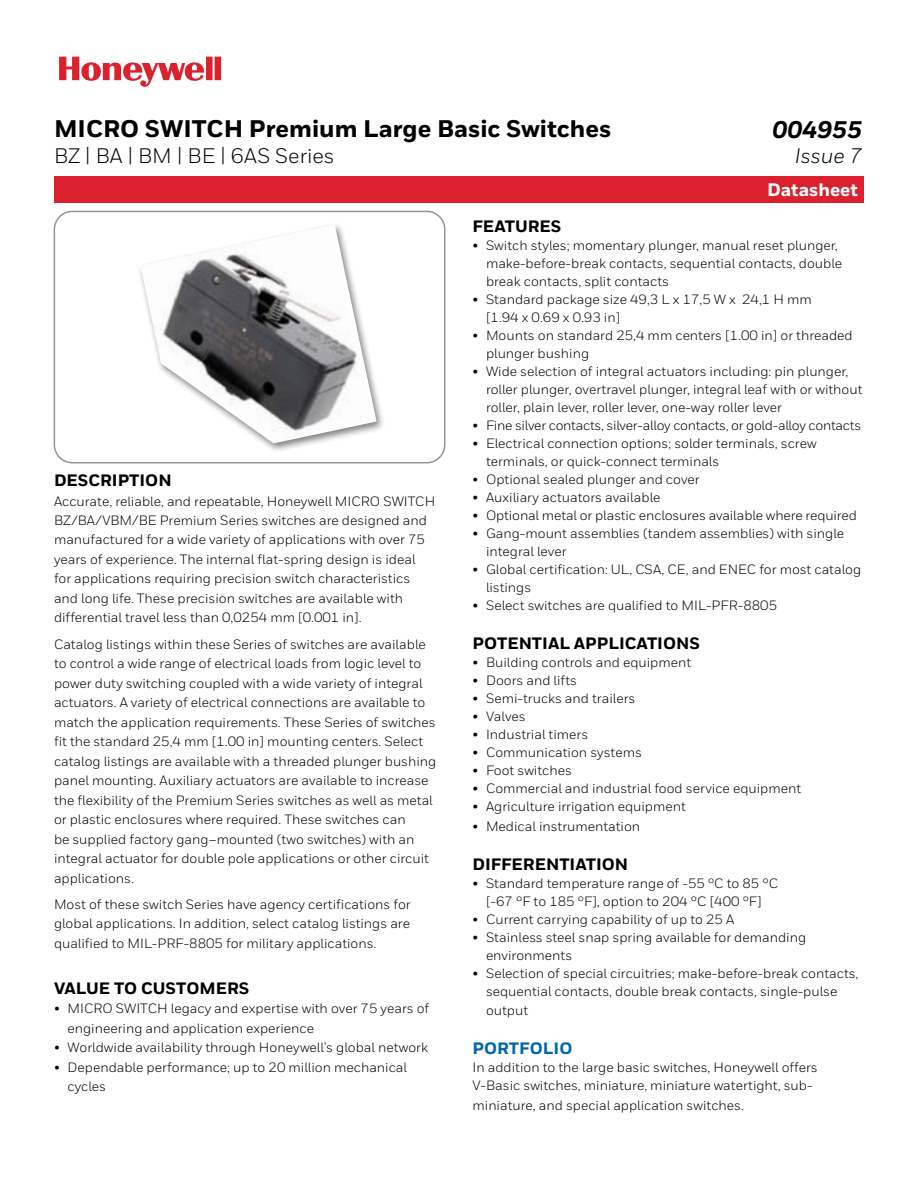
<style>
.page{position:relative;width:918px;height:1188px;background:#fff}
.page>*{position:absolute;margin:0;border:0;box-sizing:border-box;transform-origin:0 0}
.t1{font:800 24px "Honeywell Sans";color:#000}
.t2{font:italic 800 24px "Honeywell Sans";color:#000}
.t3{font:21px "Honeywell Sans";color:#000}
.t4{font:italic 21px "Honeywell Sans";letter-spacing:-.005em;color:#000}
.t5{font:800 18px "Honeywell Sans";color:#fff}
.t6{font:800 16.5px "Honeywell Sans";color:#000}
.t7{font:800 16.5px "Honeywell Sans";color:#0069aa}
.t8{font:13.5px/19.5px "Honeywell Sans";color:#000}
.t9{font:13.5px "Honeywell Sans";letter-spacing:-.02em;color:#000}
</style>
<div class="page">
<div style="left:54px;top:211px;width:392px;height:252px;border:2px solid #939598;border-radius:18px"></div>
<div style="left:54px;top:176px;width:810px;height:27px;background:#dc202e"></div>
<div style="left:137px;top:221px;width:249px;height:233px;background:#000;opacity:.5"></div>
<img style="left:140px;top:225px;width:237px;height:218px">
<svg style="left:59px;top:57px;width:162px;height:30px"></svg>
<h1 class="t1" style="left:54px;top:114px;width:559px">MICRO SWITCH Premium Large Basic Switches</h1>
<h2 class="t3" style="left:54px;top:143px;width:282px">BZ | BA | BM | BE | 6AS Series</h2>
<h1 class="t2" style="left:772px;top:115px;width:91px">004955</h1>
<h2 class="t4" style="left:795px;top:143px;width:69px">Issue 7</h2>
<h3 class="t5" style="left:767px;top:179px;width:92px">Datasheet</h3>
<p class="t6" style="left:54px;top:470px;width:119px">DESCRIPTION</p>
<p class="t8" style="left:54px;top:491px;width:383px">Accurate, reliable, and repeatable, Honeywell MICRO SWITCH BZ/BA/VBM/BE Premium Series switches are designed and manufactured for a wide variety of applications with over 75 years of experience. The internal flat-spring design is ideal for applications requiring precision switch characteristics and long life. These precision switches are available with differential travel less than 0,0254 mm [0.001 in].</p>
<p class="t8" style="left:54px;top:634px;width:384px">Catalog listings within these Series of switches are available to control a wide range of electrical loads from logic level to power duty switching coupled with a wide variety of integral actuators. A variety of electrical connections are available to match the application requirements. These Series of switches fit the standard 25,4 mm [1.00 in] mounting centers. Select catalog listings are available with a threaded plunger bushing panel mounting. Auxiliary actuators are available to increase the flexibility of the Premium Series switches as well as metal or plastic enclosures where required. These switches can<br>be supplied factory gang–mounted (two switches) with an integral actuator for double pole applications or other circuit applications.</p>
<p class="t8" style="left:54px;top:894px;width:358px;text-align:justify">Most of these switch Series have agency certifications for global applications. In addition, select catalog listings are qualified to MIL-PRF-8805 for military applications.</p>
<p class="t6" style="left:54px;top:978px;width:197px">VALUE TO CUSTOMERS</p>
<p class="t8" style="left:68px;top:999px;width:363px;text-indent:-14px">• MICRO SWITCH legacy and expertise with over 75 years of engineering and application experience</p>
<p class="t8" style="left:54px;top:1038px;width:375px">• Worldwide availability through Honeywell’s global network</p>
<p class="t8" style="left:68px;top:1057px;width:341px;text-indent:-14px">• Dependable performance; up to 20 million mechanical cycles</p>
<p class="t6" style="left:472px;top:216px;width:90px">FEATURES</p>
<p class="t8" style="left:486px;top:237px;width:358px;line-height:18px;text-indent:-14px">• Switch styles; momentary plunger, manual reset plunger, make-before-break contacts, sequential contacts, double break contacts, split contacts</p>
<p class="t8" style="left:486px;top:291px;width:327px;line-height:18px;text-indent:-14px">• Standard package size 49,3 L x 17,5 W x 24,1 H mm [1.94 x 0.69 x 0.93 in]</p>
<p class="t8" style="left:486px;top:326px;width:368px;line-height:18px;text-indent:-14px">• Mounts on standard 25,4 mm centers [1.00 in] or threaded plunger bushing</p>
<p class="t8" style="left:486px;top:362px;width:378px;line-height:18px;text-indent:-14px">• Wide selection of integral actuators including: pin plunger, roller plunger, overtravel plunger, integral leaf with or without roller, plain lever, roller lever, one-way roller lever</p>
<p class="t9" style="left:472px;top:417px;width:390px">• Fine silver contacts, silver-alloy contacts, or gold-alloy contacts</p>
<p class="t8" style="left:486px;top:434px;width:332px;line-height:18px;text-indent:-14px">• Electrical connection options; solder terminals, screw terminals, or quick-connect terminals</p>
<p class="t8" style="left:472px;top:470px;width:229px">• Optional sealed plunger and cover</p>
<p class="t8" style="left:472px;top:488px;width:190px">• Auxiliary actuators available</p>
<p class="t8" style="left:472px;top:506px;width:386px">• Optional metal or plastic enclosures available where required</p>
<p class="t8" style="left:486px;top:524px;width:360px;line-height:18px;text-indent:-14px">• Gang-mount assemblies (tandem assemblies) with single integral lever</p>
<p class="t8" style="left:486px;top:560px;width:377px;line-height:18px;text-indent:-14px">• Global certification: UL, CSA, CE, and ENEC for most catalog listings</p>
<p class="t8" style="left:472px;top:596px;width:306px">• Select switches are qualified to MIL-PFR-8805</p>
<p class="t6" style="left:472px;top:633px;width:229px">POTENTIAL APPLICATIONS</p>
<p class="t8" style="left:472px;top:653px;width:220px">• Building controls and equipment</p>
<p class="t8" style="left:472px;top:671px;width:106px">• Doors and lifts</p>
<p class="t8" style="left:472px;top:689px;width:164px">• Semi-trucks and trailers</p>
<p class="t8" style="left:472px;top:707px;width:55px">• Valves</p>
<p class="t8" style="left:472px;top:725px;width:117px">• Industrial timers</p>
<p class="t8" style="left:472px;top:743px;width:171px">• Communication systems</p>
<p class="t8" style="left:472px;top:761px;width:101px">• Foot switches</p>
<p class="t8" style="left:472px;top:779px;width:330px">• Commercial and industrial food service equipment</p>
<p class="t8" style="left:472px;top:797px;width:215px">• Agriculture irrigation equipment</p>
<p class="t8" style="left:472px;top:816px;width:169px">• Medical instrumentation</p>
<p class="t6" style="left:472px;top:854px;width:157px">DIFFERENTIATION</p>
<p class="t8" style="left:472px;top:874px;width:307px;line-height:18px;text-align:center">• Standard temperature range of -55 °C to 85 °C [-67 °F to 185 °F], option to 204 °C [400 °F]</p>
<p class="t8" style="left:472px;top:909px;width:263px">• Current carrying capability of up to 25 A</p>
<p class="t8" style="left:486px;top:928px;width:322px;line-height:18px;text-indent:-14px">• Stainless steel snap spring available for demanding environments</p>
<p class="t8" style="left:472px;top:964px;width:388px;line-height:18px;text-align:center">• Selection of special circuitries; make-before-break contacts, sequential contacts, double break contacts, single-pulse</p>
<p class="t8" style="left:486px;top:1001px;width:44px">output</p>
<p class="t7" style="left:472px;top:1038px;width:101px">PORTFOLIO</p>
<p class="t8" style="left:472px;top:1059px;width:347px;line-height:18px">In addition to the large basic switches, Honeywell offers<br>V-Basic switches, miniature, miniature watertight, sub-</p>
<p class="t8" style="left:472px;top:1095px;width:273px">miniature, and special application switches.</p>
</div>
